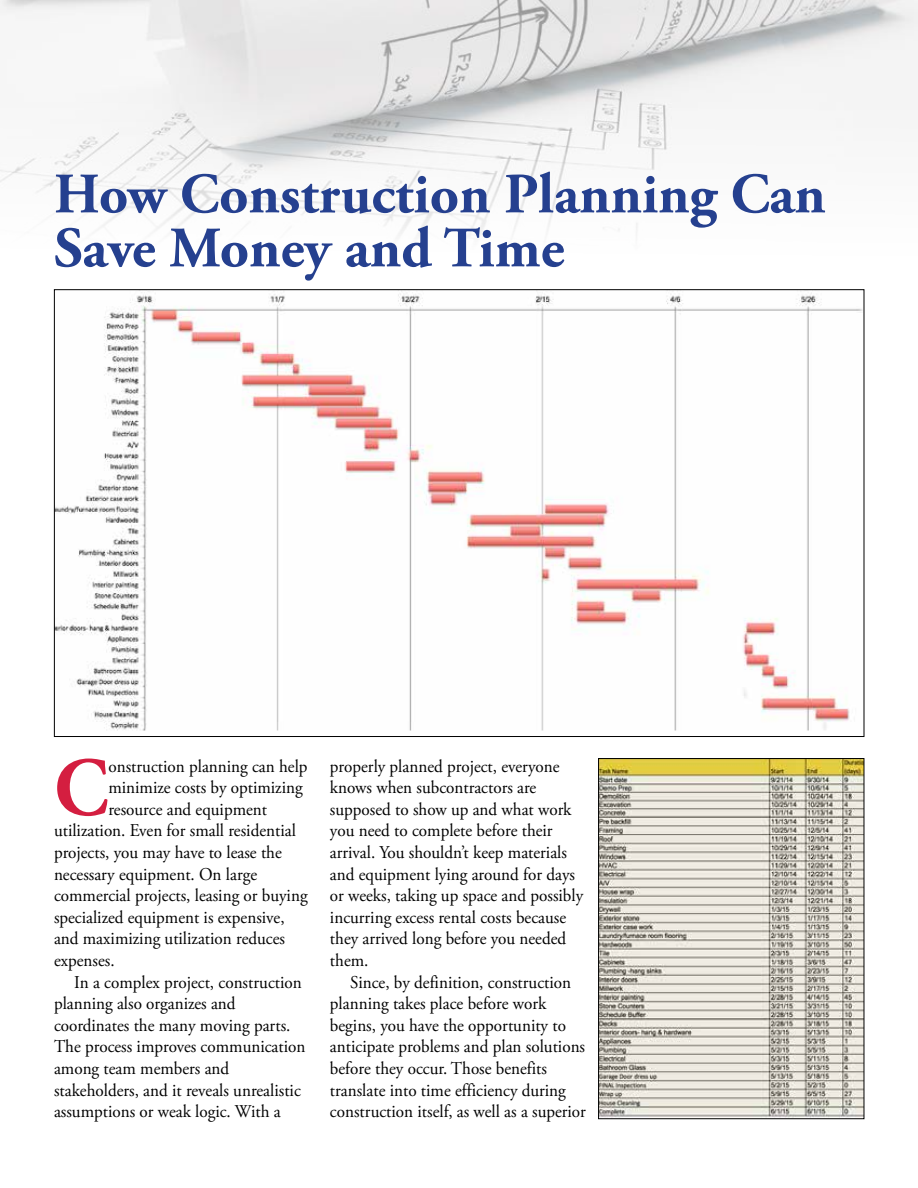
<style>
.page{position:relative;width:918px;height:1188px;background:#fff}
.page>*{position:absolute;margin:0;border:0;box-sizing:border-box;transform-origin:0 0}
.t1{font:700 83.1px "Adobe Garamond Pro";color:#d41e40;scale:.95 1}
.t2{font:700 57px/54px "Adobe Garamond Pro";color:#25408f}
.t3{font:18px/21.6px "Adobe Garamond Pro";color:#000;scale:.95 1}
</style>
<div class="page">
<img style="left:0;top:0;width:918px;height:456px">
<img style="left:56px;top:291px;width:806px;height:440px">
<img style="left:600px;top:760px;width:262px;height:357px">
<div style="left:598px;top:758px;width:266px;height:361px;border:1px solid #000"></div>
<h2 class="t2" style="left:54px;top:168px;width:773px">How Construction Planning Can<br>Save Money and Time</h2>
<h1 class="t1" style="left:54px;top:740px;width:59px">C</h1>
<p class="t3" style="left:108px;top:756px;width:211px">onstruction planning can help</p>
<p class="t3" style="left:108px;top:777px;width:206px">minimize costs by optimizing</p>
<p class="t3" style="left:108px;top:799px;width:169px">resource and equipment</p>
<p class="t3" style="left:54px;top:820px;width:256px">utilization. Even for small residential</p>
<p class="t3" style="left:54px;top:842px;width:241px">projects, you may have to lease the</p>
<p class="t3" style="left:54px;top:864px;width:215px">necessary equipment. On large</p>
<p class="t3" style="left:54px;top:885px;width:268px">commercial projects, leasing or buying</p>
<p class="t3" style="left:54px;top:907px;width:244px">specialized equipment is expensive,</p>
<p class="t3" style="left:54px;top:928px;width:245px">and maximizing utilization reduces</p>
<p class="t3" style="left:54px;top:950px;width:65px">expenses.</p>
<p class="t3" style="left:74px;top:972px;width:241px">In a complex project, construction</p>
<p class="t3" style="left:54px;top:993px;width:193px">planning also organizes and</p>
<p class="t3" style="left:54px;top:1015px;width:250px">coordinates the many moving parts.</p>
<p class="t3" style="left:54px;top:1036px;width:266px">The process improves communication</p>
<p class="t3" style="left:54px;top:1058px;width:186px">among team members and</p>
<p class="t3" style="left:54px;top:1080px;width:261px">stakeholders, and it reveals unrealistic</p>
<p class="t3" style="left:54px;top:1101px;width:240px">assumptions or weak logic. With a</p>
<p class="t3" style="left:330px;top:756px;width:268px">properly planned project, everyone knows when subcontractors are supposed to show up and what work you need to complete before their arrival. You shouldn’t keep materials and equipment lying around for days or weeks, taking up space and possibly incurring excess rental costs because they arrived long before you needed them.</p>
<p class="t3" style="left:330px;top:972px;width:271px;text-indent:20px">Since, by definition, construction planning takes place before work begins, you have the opportunity to anticipate problems and plan solutions before they occur. Those benefits translate into time efficiency during construction itself, as well as a superior</p>
</div>
